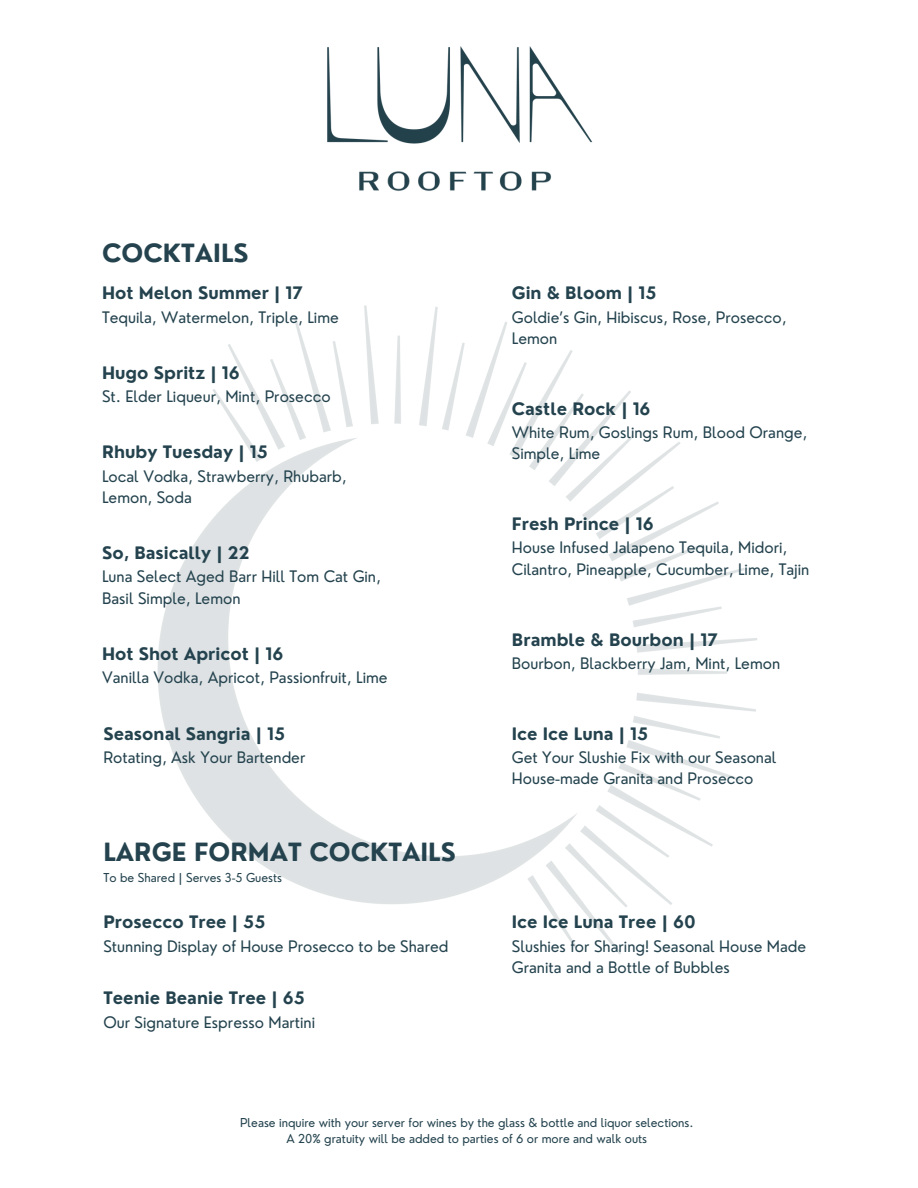
<style>
.page{position:relative;width:918px;height:1188px;background:#fff}
.page>*{position:absolute;margin:0;border:0;box-sizing:border-box;transform-origin:0 0}
.t1{font:700 24.45px "Nourd";color:#24434e}
.t2{font:700 16.8px "Nourd";color:#24434e}
.t3{font:15.45px/21.3px "Nourd";color:#24434e}
.t4{font:12px "Nourd";color:#24434e}
</style>
<div class="page">
<img style="left:157px;top:305px;width:600px;height:649px">
<img style="left:327px;top:46px;width:262px;height:90px">
<img style="left:327px;top:136px;width:266px;height:55px">
<h1 class="t1" style="left:102px;top:237px;width:148px">COCKTAILS</h1>
<h2 class="t2" style="left:102px;top:283px;width:203px">Hot Melon Summer | 17</h2>
<h2 class="t3" style="left:102px;top:306px;width:238px">Tequila, Watermelon, Triple, Lime</h2>
<p class="t2" style="left:102px;top:362px;width:139px">Hugo Spritz | 16</p>
<p class="t3" style="left:102px;top:386px;width:230px">St. Elder Liqueur, Mint, Prosecco</p>
<h2 class="t2" style="left:102px;top:442px;width:167px">Rhuby Tuesday | 15</h2>
<h2 class="t3" style="left:102px;top:465px;width:246px">Local Vodka, Strawberry, Rhubarb,<br>Lemon, Soda</h2>
<h2 class="t2" style="left:102px;top:542px;width:149px">So, Basically | 22</h2>
<h2 class="t3" style="left:102px;top:566px;width:280px">Luna Select Aged Barr Hill Tom Cat Gin,<br>Basil Simple, Lemon</h2>
<p class="t2" style="left:102px;top:643px;width:183px">Hot Shot Apricot | 16</p>
<p class="t3" style="left:102px;top:667px;width:287px">Vanilla Vodka, Apricot, Passionfruit, Lime</p>
<h2 class="t2" style="left:103px;top:723px;width:183px">Seasonal Sangria | 15</h2>
<h2 class="t3" style="left:103px;top:746px;width:204px">Rotating, Ask Your Bartender</h2>
<h2 class="t1" style="left:103px;top:837px;width:354px">LARGE FORMAT COCKTAILS</h2>
<h2 class="t4" style="left:103px;top:870px;width:180px">To be Shared | Serves 3-5 Guests</h2>
<h2 class="t2" style="left:103px;top:912px;width:163px">Prosecco Tree | 55</h2>
<h2 class="t3" style="left:103px;top:935px;width:347px">Stunning Display of House Prosecco to be Shared</h2>
<h2 class="t2" style="left:103px;top:988px;width:203px">Teenie Beanie Tree | 65</h2>
<h2 class="t3" style="left:103px;top:1011px;width:213px">Our Signature Espresso Martini</h2>
<h2 class="t2" style="left:512px;top:283px;width:146px">Gin &amp; Bloom | 15</h2>
<h2 class="t3" style="left:512px;top:306px;width:276px">Goldie’s Gin, Hibiscus, Rose, Prosecco,<br>Lemon</h2>
<h2 class="t2" style="left:512px;top:398px;width:140px">Castle Rock | 16</h2>
<h2 class="t3" style="left:512px;top:422px;width:297px">White Rum, Goslings Rum, Blood Orange,<br>Simple, Lime</h2>
<h2 class="t2" style="left:512px;top:513px;width:143px">Fresh Prince | 16</h2>
<h2 class="t3" style="left:512px;top:537px;width:299px">House Infused Jalapeno Tequila, Midori,<br>Cilantro, Pineapple, Cucumber, Lime, Tajin</h2>
<p class="t2" style="left:512px;top:629px;width:208px">Bramble &amp; Bourbon | 17</p>
<p class="t3" style="left:512px;top:652px;width:270px">Bourbon, Blackberry Jam, Mint, Lemon</p>
<h2 class="t2" style="left:512px;top:723px;width:138px">Ice Ice Luna | 15</h2>
<h2 class="t3" style="left:512px;top:746px;width:266px">Get Your Slushie Fix with our Seasonal<br>House-made Granita and Prosecco</h2>
<h2 class="t2" style="left:512px;top:912px;width:185px">Ice Ice Luna Tree | 60</h2>
<h2 class="t3" style="left:512px;top:935px;width:296px">Slushies for Sharing! Seasonal House Made<br>Granita and a Bottle of Bubbles</h2>
<p class="t4" style="left:240px;top:1115px;width:455px">Please inquire with your server for wines by the glass &amp; bottle and liquor selections.</p>
<p class="t4" style="left:287px;top:1131px;width:362px">A 20% gratuity will be added to parties of 6 or more and walk outs</p>
</div>
